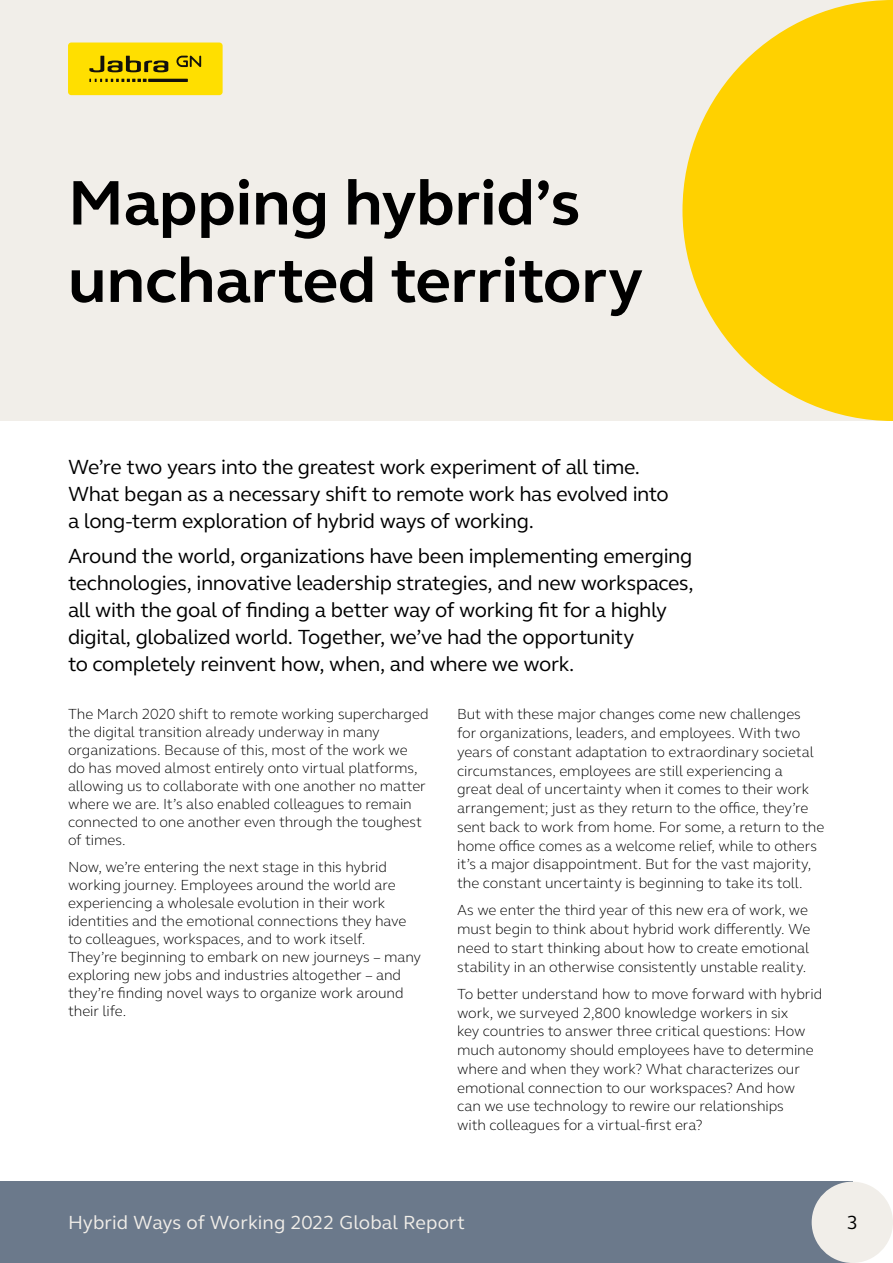
<style>
.page{position:relative;width:893px;height:1263px;background:#fff}
.page>*{position:absolute;margin:0;border:0;box-sizing:border-box;transform-origin:0 0}
.t1{font:700 64.5px/77.4px "GN Elliot";letter-spacing:-.005em;color:#000}
.t2{font:21px/27px "GN Elliot";letter-spacing:-.02em;color:#000}
.t3{font:19.5px "GN Elliot";letter-spacing:.005em;color:#f1eee9}
.t4{font:19.5px "GN Elliot";color:#000}
.t5{font:300 15px/18.8px "GN Elliot";letter-spacing:-.005em;color:#000}
</style>
<div class="page">
<div style="left:0;top:0;width:893px;height:421px;background:#f1eee9"></div>
<svg style="left:682px;top:0;width:211px;height:421px;fill:#ffd100"></svg>
<div style="left:68px;top:43px;width:155px;height:52px;background:#ffdf00;border-radius:3px"></div>
<svg style="left:89px;top:56px;width:79px;height:16px"></svg>
<svg style="left:89px;top:79px;width:58px;height:3px"></svg>
<hr style="left:148px;top:79px;width:40px;height:3px;background:#13110c">
<svg style="left:176px;top:56px;width:25px;height:11px"></svg>
<div style="left:0;top:1182px;width:852px;height:81px;background:#6b798b"></div>
<div style="left:812px;top:1182px;width:81px;height:81px;background:#f1eee9;border-radius:50%"></div>
<p class="t1" style="left:68px;top:163px;width:576px">Mapping hybrid’s uncharted territory</p>
<p class="t2" style="left:68px;top:452px;width:602px">We’re two years into the greatest work experiment of all time.<br>What began as a necessary shift to remote work has evolved into a long-term exploration of hybrid ways of working.</p>
<p class="t2" style="left:68px;top:542px;width:627px">Around the world, organizations have been implementing emerging technologies, innovative leadership strategies, and new workspaces, all with the goal of finding a better way of working fit for a highly digital, globalized world. Together, we’ve had the opportunity<br>to completely reinvent how, when, and where we work.</p>
<p class="t5" style="left:68px;top:705px;width:362px;line-height:18px">The March 2020 shift to remote working supercharged the digital transition already underway in many organizations. Because of this, most of the work we<br>do has moved almost entirely onto virtual platforms, allowing us to collaborate with one another no matter where we are. It’s also enabled colleagues to remain connected to one another even through the toughest of times.</p>
<p class="t5" style="left:68px;top:857px;width:355px;line-height:18px">Now, we’re entering the next stage in this hybrid working journey. Employees around the world are experiencing a wholesale evolution in their work identities and the emotional connections they have to colleagues, workspaces, and to work itself.<br>They’re beginning to embark on new journeys – many exploring new jobs and industries altogether – and they’re finding novel ways to organize work around their life.</p>
<p class="t5" style="left:457px;top:704px;width:369px">But with these major changes come new challenges<br>for organizations, leaders, and employees. With two years of constant adaptation to extraordinary societal circumstances, employees are still experiencing a<br>great deal of uncertainty when it comes to their work arrangement; just as they return to the office, they’re sent back to work from home. For some, a return to the home office comes as a welcome relief, while to others it’s a major disappointment. But for the vast majority, the constant uncertainty is beginning to take its toll.</p>
<p class="t5" style="left:457px;top:900px;width:355px">As we enter the third year of this new era of work, we must begin to think about hybrid work differently. We need to start thinking about how to create emotional stability in an otherwise consistently unstable reality.</p>
<p class="t5" style="left:457px;top:984px;width:367px">To better understand how to move forward with hybrid work, we surveyed 2,800 knowledge workers in six<br>key countries to answer three critical questions: How much autonomy should employees have to determine where and when they work? What characterizes our emotional connection to our workspaces? And how can we use technology to rewire our relationships<br>with colleagues for a virtual-first era?</p>
<h3 class="t3" style="left:68px;top:1209px;width:399px">Hybrid Ways of Working 2022 Global Report</h3>
<h3 class="t4" style="left:847px;top:1209px;width:13px">3</h3>
</div>
